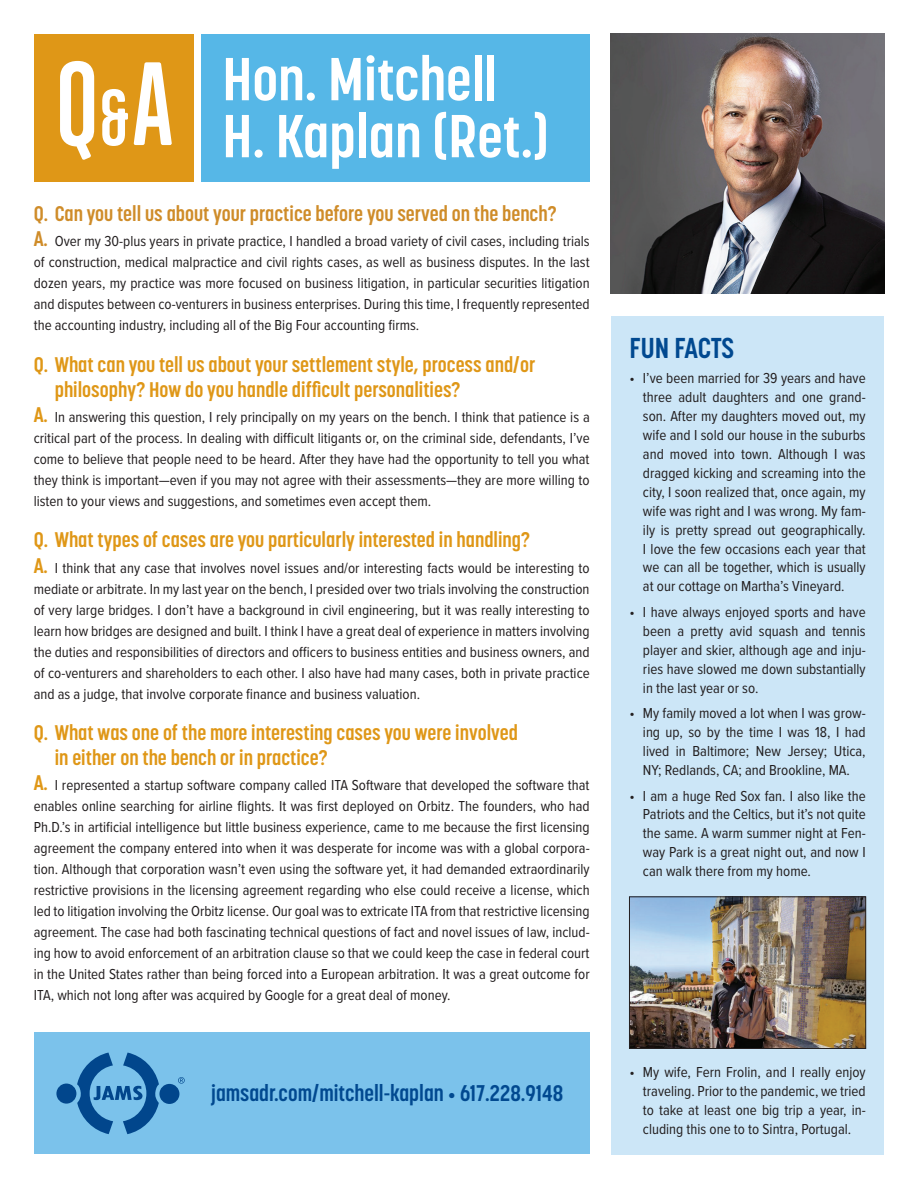
<style>
.page{position:relative;width:918px;height:1188px;background:#fff}
.page>*{position:absolute;margin:0;border:0;box-sizing:border-box;transform-origin:0 0}
.t1{font:700 60px/57px "Korolev Condensed";color:#fff}
.t2{font:700 28.5px "Korolev Condensed";letter-spacing:-.005em;color:#014990}
.t3{font:700 22.5px "Korolev Condensed";color:#014990}
.t4{font:700 21px/25.2px "Korolev Condensed";color:#df9717}
.t5{font:700 21px "Korolev Condensed";color:#cf8c29}
.t6{font:15px/18.9px "Proxima Nova Cond";color:#231f20;text-align:justify}
.s1{font-family:"Korolev Condensed";font-weight:700;font-size:21px;color:#cf8c29}
.s2{font-family:"Korolev Condensed";font-weight:700;font-size:21px;color:#df9717}
.s3{font-family:"Proxima Nova Cond"}
</style>
<div class="page">
<div style="left:34px;top:1032px;width:556px;height:122px;background:#7bc2eb"></div>
<div style="left:34px;top:34px;width:159px;height:148px;background:#df9717"></div>
<img style="left:611px;top:34px;width:273px;height:260px">
<div style="left:201px;top:34px;width:389px;height:148px;background:#56b7e7"></div>
<div style="left:611px;top:316px;width:273px;height:838px;background:#cce6f7"></div>
<svg style="left:178px;top:1077px;width:7px;height:7px"></svg>
<div style="left:56px;top:1084px;width:20px;height:20px;background:#01468c;border-radius:50%"></div>
<svg style="left:77px;top:1053px;width:82px;height:81px"></svg>
<div style="left:159px;top:1084px;width:20px;height:20px;background:#01468c;border-radius:50%"></div>
<img style="left:631px;top:898px;width:233px;height:149px">
<div style="left:629px;top:896px;width:237px;height:153px;border:1px solid #231f20"></div>
<h1 class="t1" style="left:56px;top:50px;width:494px;text-indent:166px">Hon. Mitchell<br><sup>Q</sup><sup>&amp;</sup><sup>A</sup> H. Kaplan (Ret.)</h1>
<h3 class="t5" style="left:34px;top:201px;width:524px">Q. Can you tell us about your practice before you served on the bench?</h3>
<p class="t6" style="left:34px;top:231px;width:558px;line-height:21px"><span class="s1">A.</span> Over my 30-plus years in private practice, I handled a broad variety of civil cases, including trials of construction, medical malpractice and civil rights cases, as well as business disputes. In the last dozen years, my practice was more focused on business litigation, in particular securities litigation and disputes between co-venturers in business enterprises. During this time, I frequently represented the accounting industry, including all of the Big Four accounting firms.</p>
<h3 class="t4" style="left:55px;top:352px;width:482px;text-indent:-21px">Q. What can you tell us about your settlement style, process and/or philosophy? How do you handle difficult personalities?</h3>
<p class="t6" style="left:34px;top:407px;width:558px;line-height:21px"><span class="s2">A.</span> In answering this question, I rely principally on my years on the bench. I think that patience is a critical part of the process. In dealing with difficult litigants or, on the criminal side, defendants, I’ve come to believe that people need to be heard. After they have had the opportunity to tell you what they think is important—even if you may not agree with their assessments—they are more willing to listen to your views and suggestions, and sometimes even accept them.</p>
<h3 class="t4" style="left:34px;top:527px;width:498px">Q. What types of cases are you particularly interested in handling?</h3>
<p class="t6" style="left:34px;top:557px;width:558px;line-height:21px"><span class="s2">A.</span> I think that any case that involves novel issues and/or interesting facts would be interesting to mediate or arbitrate. In my last year on the bench, I presided over two trials involving the construction of very large bridges. I don’t have a background in civil engineering, but it was really interesting to learn how bridges are designed and built. I think I have a great deal of experience in matters involving the duties and responsibilities of directors and officers to business entities and business owners, and of co-venturers and shareholders to each other. I also have had many cases, both in private practice and as a judge, that involve corporate finance and business valuation.</p>
<h3 class="t4" style="left:55px;top:720px;width:465px;text-indent:-21px">Q. What was one of the more interesting cases you were involved in either on the bench or in practice?</h3>
<p class="t6" style="left:34px;top:775px;width:558px;line-height:21px"><span class="s2">A.</span> I represented a startup software company called ITA Software that developed the software that enables online searching for airline flights. It was first deployed on Orbitz. The founders, who had Ph.D.’s in artificial intelligence but little business experience, came to me because the first licensing agreement the company entered into when it was desperate for income was with a global corpora&shy;tion. Although that corporation wasn’t even using the software yet, it had demanded extraordinarily restrictive provisions in the licensing agreement regarding who else could receive a license, which led to litigation involving the Orbitz license. Our goal was to extricate ITA from that restrictive licensing agreement. The case had both fascinating technical questions of fact and novel issues of law, includ&shy;ing how to avoid enforcement of an arbitration clause so that we could keep the case in federal court in the United States rather than being forced into a European arbitration. It was a great outcome for ITA, which not long after was acquired by Google for a great deal of money.</p>
<h3 class="t3" style="left:211px;top:1080px;width:354px">jamsadr.com/mitchell-kaplan <span class="s3">•</span> 617.228.9148</h3>
<h2 class="t2" style="left:629px;top:331px;width:106px">FUN FACTS</h2>
<p class="t6" style="left:643px;top:369px;width:224px;text-indent:-14px">• I’ve been married for 39 years and have three adult daughters and one grand&shy;son. After my daughters moved out, my wife and I sold our house in the suburbs and moved into town. Although I was dragged kicking and screaming into the city, I soon realized that, once again, my wife was right and I was wrong. My fam&shy;ily is pretty spread out geographically.<br>I love the few occasions each year that we can all be together, which is usually at our cottage on Martha’s Vineyard.</p>
<p class="t6" style="left:643px;top:603px;width:224px;text-indent:-14px">• I have always enjoyed sports and have been a pretty avid squash and tennis player and skier, although age and inju&shy;ries have slowed me down substantially in the last year or so.</p>
<p class="t6" style="left:643px;top:704px;width:224px;text-indent:-14px">• My family moved a lot when I was grow&shy;ing up, so by the time I was 18, I had lived in Baltimore; New Jersey; Utica, NY; Redlands, CA; and Brookline, MA.</p>
<p class="t6" style="left:643px;top:786px;width:224px;text-indent:-14px">• I am a huge Red Sox fan. I also like the Patriots and the Celtics, but it’s not quite the same. A warm summer night at Fen&shy;way Park is a great night out, and now I can walk there from my home.</p>
<p class="t6" style="left:643px;top:1063px;width:224px;text-indent:-14px">• My wife, Fern Frolin, and I really enjoy traveling. Prior to the pandemic, we tried to take at least one big trip a year, in&shy;cluding this one to to Sintra, Portugal.</p>
</div>
